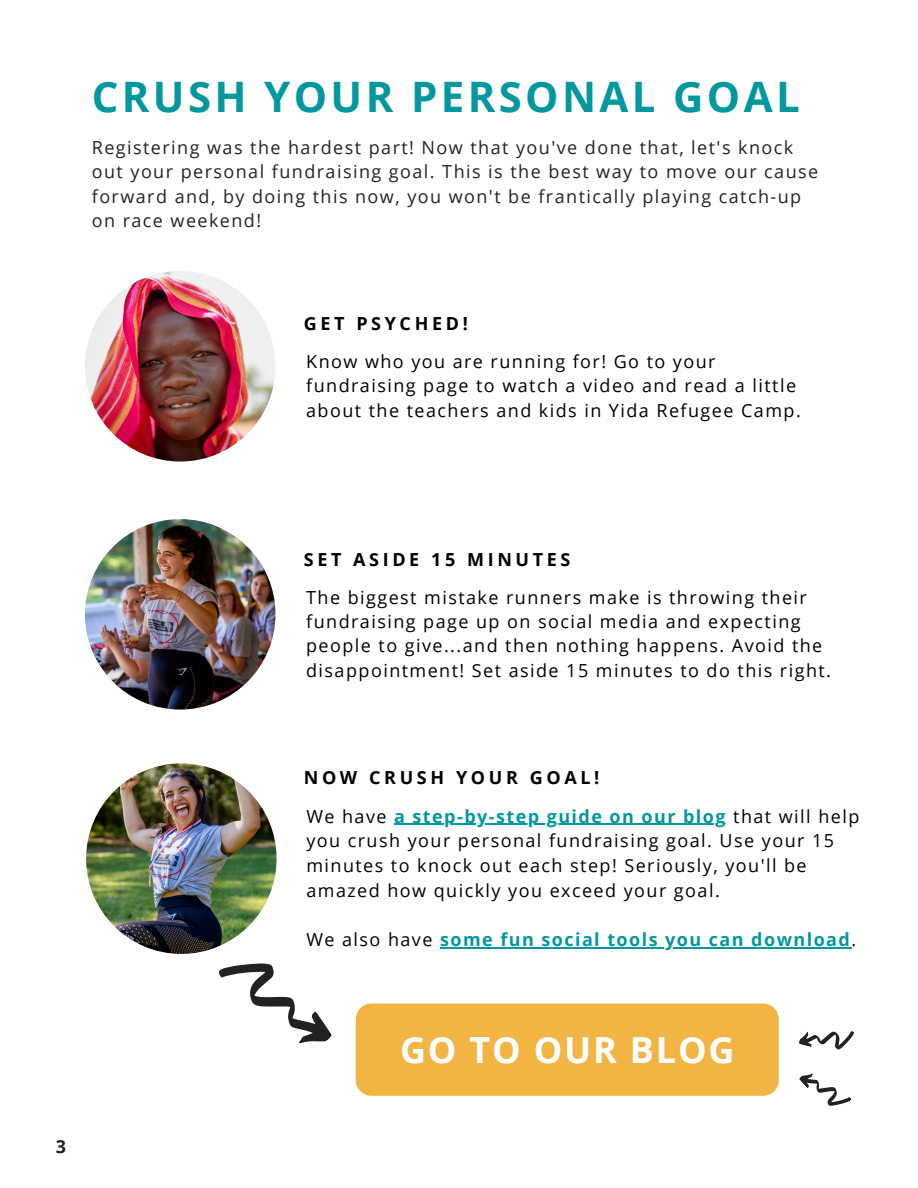
<style>
.page{position:relative;width:918px;height:1188px;background:#fff}
.page>*{position:absolute;margin:0;border:0;box-sizing:border-box;transform-origin:0 0}
.t1{font:700 42px "Open Sans";letter-spacing:.08em;color:#03989e}
.t2{font:700 36px "Open Sans";letter-spacing:.05em;color:#fff}
.t3{font:18px/24.3px "Open Sans";letter-spacing:.08em;color:#000}
.t4{font:18px/24.3px "Open Sans";letter-spacing:.08em;color:#222}
.t5{font:700 18px "Open Sans";letter-spacing:.2em;color:#000}
.t6{font:700 18px "Open Sans";letter-spacing:.08em;color:#03989e}
.t7{font:700 18px "Open Sans";color:#222}
.s1{font-weight:700;color:#03989e}
.s2{font-weight:400;color:#000}
</style>
<div class="page">
<img style="left:85px;top:271px;width:190px;height:191px;border-radius:50%">
<img style="left:85px;top:519px;width:190px;height:191px;border-radius:50%">
<img style="left:86px;top:763px;width:191px;height:191px;border-radius:50%">
<div style="left:356px;top:1004px;width:423px;height:92px;background:#f2b544;border-radius:16px"></div>
<hr style="left:394px;top:824px;width:333px;height:1px;background:#03989e">
<hr style="left:440px;top:948px;width:411px;height:1px;background:#03989e">
<svg style="left:217px;top:939px;width:115px;height:105px"></svg>
<svg style="left:799px;top:1073px;width:53px;height:33px"></svg>
<svg style="left:799px;top:1031px;width:55px;height:19px"></svg>
<p class="t1" style="left:92px;top:67px;width:709px">CRUSH YOUR PERSONAL GOAL</p>
<p class="t4" style="left:92px;top:135px;width:728px">Registering was the hardest part! Now that you've done that, let's knock out your personal fundraising goal. This is the best way to move our cause forward and, by doing this now, you won't be frantically playing catch-up on race weekend!</p>
<p class="t5" style="left:304px;top:310px;width:166px">GET PSYCHED!</p>
<p class="t3" style="left:306px;top:349px;width:496px">Know who you are running for! Go to your fundraising page to watch a video and read a little about the teachers and kids in Yida Refugee Camp.</p>
<p class="t7" style="left:56px;top:1134px;width:12px">3</p>
<p class="t5" style="left:304px;top:546px;width:268px">SET ASIDE 15 MINUTES</p>
<p class="t3" style="left:306px;top:585px;width:526px">The biggest mistake runners make is throwing their fundraising page up on social media and expecting people to give...and then nothing happens. Avoid the disappointment! Set aside 15 minutes to do this right.</p>
<p class="t5" style="left:304px;top:765px;width:297px">NOW CRUSH YOUR GOAL!</p>
<p class="t3" style="left:306px;top:803px;width:555px;line-height:24.8px">We have <span class="s1">a step-by-step guide on our blog</span> that will help you crush your personal fundraising goal. Use your 15 minutes to knock out each step! Seriously, you'll be amazed how quickly you exceed your goal.</p>
<p class="t6" style="left:306px;top:927px;width:551px"><span class="s2">We also have</span> some fun social tools you can download<span class="s2">.</span></p>
<p class="t2" style="left:400px;top:1025px;width:336px">GO TO OUR BLOG</p>
</div>
